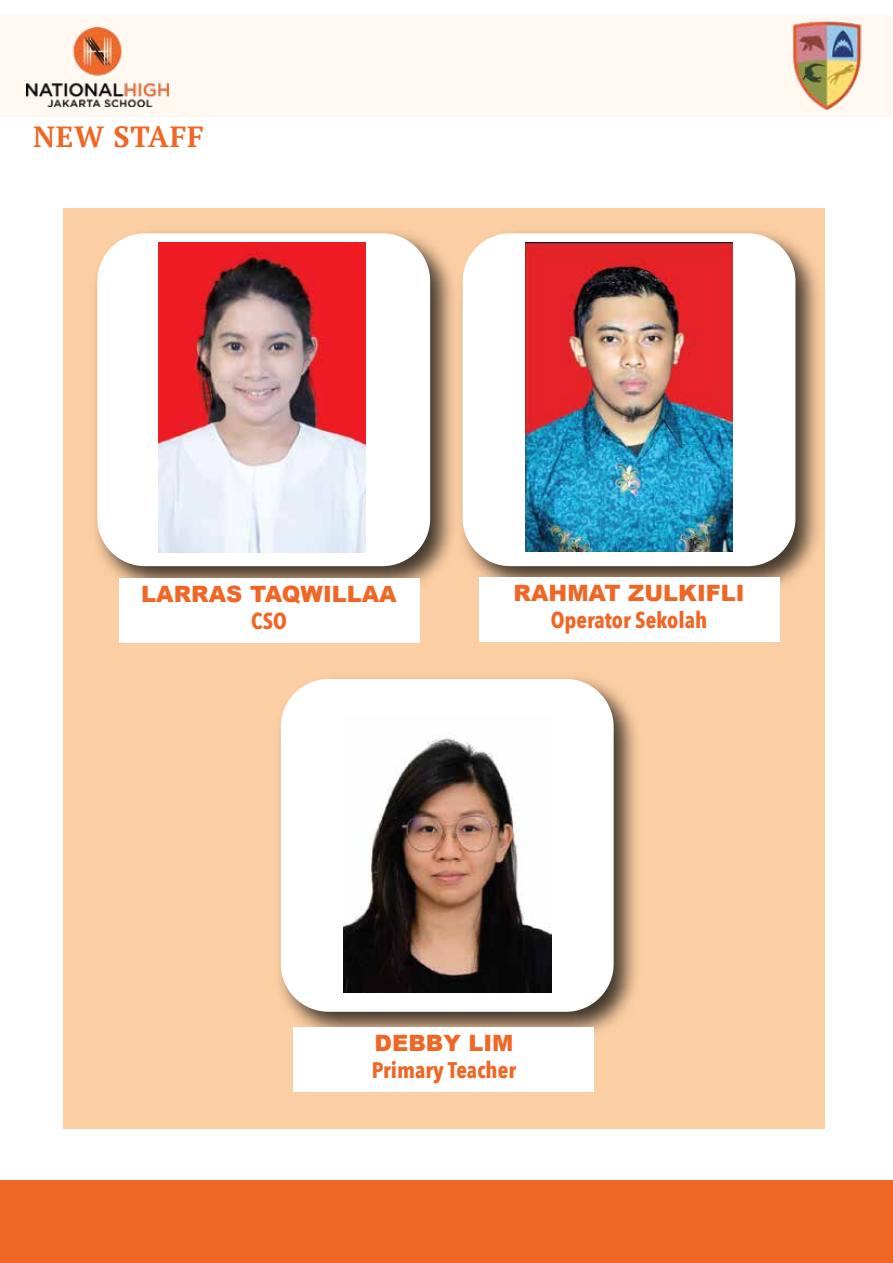
<style>
.page{position:relative;width:893px;height:1263px;background:#fff}
.page>*{position:absolute;margin:0;border:0;box-sizing:border-box;transform-origin:0 0}
.t1{font:700 29.1px "PT Serif";letter-spacing:.025em;color:#f06624}
.t2{font:900 22.5px "Arial";color:#f06624}
.t3{font:700 22.5px "Avenir Next Condensed";color:#f06624}
</style>
<div class="page">
<div style="left:1px;top:1180px;width:892px;height:83px;background:#f06624"></div>
<div style="left:63px;top:208px;width:761px;height:921px;background:#fccea3"></div>
<div style="left:1px;top:15px;width:891px;height:101px;background:#fff8f0"></div>
<img style="left:26px;top:27px;width:142px;height:79px">
<img style="left:793px;top:21px;width:69px;height:89px">
<img style="left:95px;top:232px;width:355px;height:367px">
<div style="left:97px;top:233px;width:333px;height:333px;background:#fff;border-radius:48px"></div>
<img style="left:158px;top:242px;width:207px;height:311px">
<img style="left:450px;top:221px;width:375px;height:378px">
<div style="left:463px;top:233px;width:332px;height:333px;background:#fff;border-radius:48px"></div>
<img style="left:526px;top:242px;width:206px;height:309px">
<img style="left:279px;top:677px;width:358px;height:368px">
<div style="left:281px;top:679px;width:333px;height:333px;background:#fff;border-radius:48px"></div>
<img style="left:343px;top:738px;width:208px;height:254px">
<div style="left:479px;top:578px;width:300px;height:64px;background:#fff"></div>
<div style="left:119px;top:578px;width:300px;height:64px;background:#fff"></div>
<div style="left:294px;top:1027px;width:300px;height:64px;background:#fff"></div>
<p class="t1" style="left:33px;top:118px;width:172px">NEW STAFF</p>
<p class="t2" style="left:141px;top:578px;width:257px">LARRAS TAQWILLAA</p>
<p class="t3" style="left:251px;top:607px;width:37px">CSO</p>
<p class="t2" style="left:514px;top:577px;width:232px">RAHMAT ZULKIFLI</p>
<p class="t3" style="left:551px;top:606px;width:158px">Operator Sekolah</p>
<p class="t2" style="left:375px;top:1026px;width:140px">DEBBY LIM</p>
<p class="t3" style="left:372px;top:1056px;width:146px">Primary Teacher</p>
</div>
